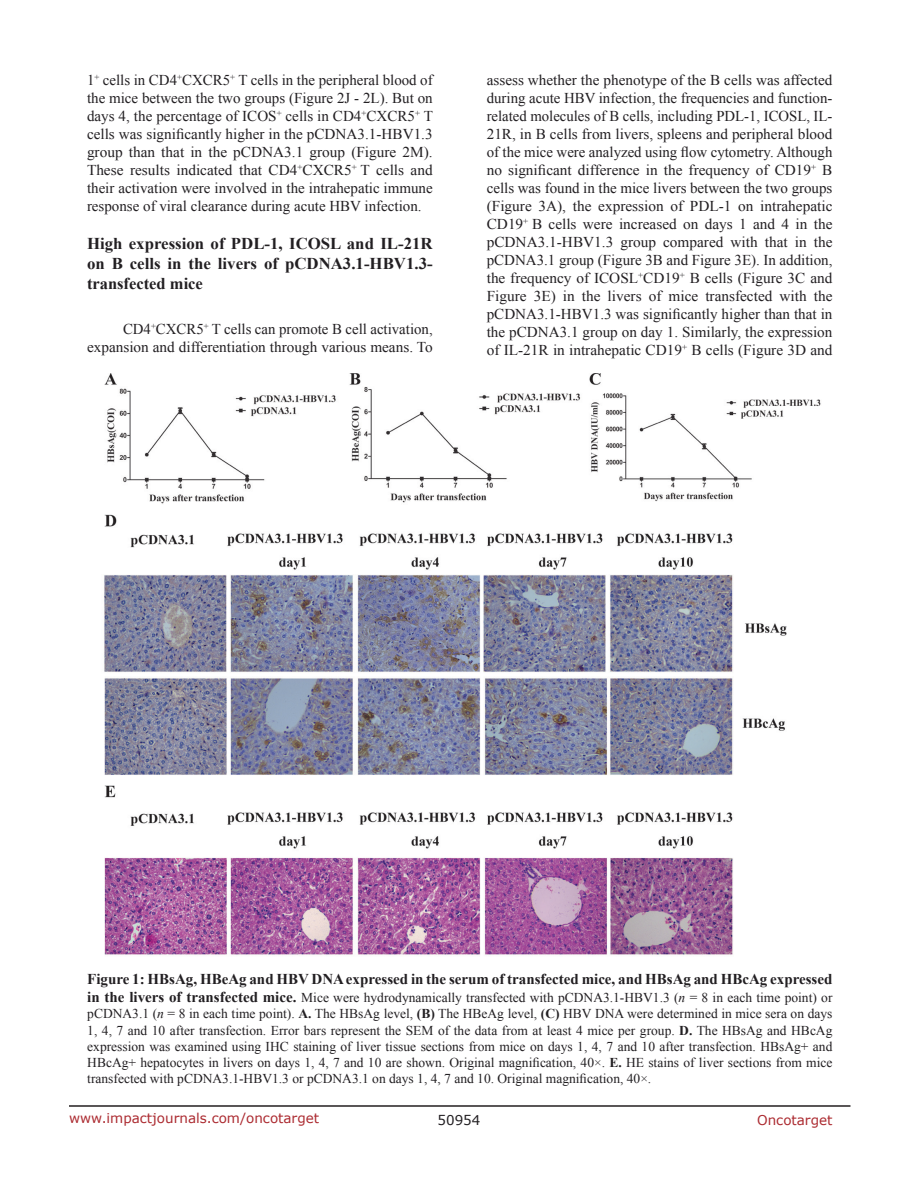
<style>
.page{position:relative;width:918px;height:1188px;background:#fff}
.page>*{position:absolute;margin:0;border:0;box-sizing:border-box;transform-origin:0 0}
.t1{font:700 16.5px/19.8px "Times New Roman";color:#221f22;text-align:justify}
.t2{font:15px/18px "Times New Roman";color:#221f22;text-align:justify}
.t3{font:700 15px "Times New Roman";color:#221f22}
.t4{font:13.5px/16.2px "Times New Roman";color:#221f22;text-align:justify}
.t5{font:13.5px "Verdana";color:#ac2b31}
.t6{font:13.5px "Verdana";color:#221f22}
.s1{font-weight:700;font-size:15px}
.s2{font-style:italic}
.s3{font-weight:700}
</style>
<div class="page">
<hr style="left:69px;top:1105px;width:781px;height:2px;background:#231f20">
<img style="left:104px;top:374px;width:717px;height:581px">
<p class="t2" style="left:87px;top:71px;width:348px">1<sup>+</sup> cells in CD4<sup>+</sup>CXCR5<sup>+</sup> T cells in the peripheral blood of the mice between the two groups (Figure 2J - 2L). But on days 4, the percentage of ICOS<sup>+</sup> cells in CD4<sup>+</sup>CXCR5<sup>+</sup> T cells was significantly higher in the pCDNA3.1-HBV1.3 group than that in the pCDNA3.1 group (Figure 2M).<br>These results indicated that CD4<sup>+</sup>CXCR5<sup>+</sup> T cells and their activation were involved in the intrahepatic immune response of viral clearance during acute HBV infection.</p>
<p class="t1" style="left:87px;top:233px;width:347px">High expression of PDL-1, ICOSL and IL-21R on B cells in the livers of pCDNA3.1-HBV1.3- transfected mice</p>
<p class="t2" style="left:87px;top:320px;width:347px;text-align:right">CD4<sup>+</sup>CXCR5<sup>+</sup> T cells can promote B cell activation, expansion and differentiation through various means. To</p>
<p class="t2" style="left:487px;top:71px;width:347px">assess whether the phenotype of the B cells was affected during acute HBV infection, the frequencies and function&shy;related molecules of B cells, including PDL-1, ICOSL, IL-21R, in B cells from livers, spleens and peripheral blood of the mice were analyzed using flow cytometry. Although no significant difference in the frequency of CD19<sup>+</sup> B cells was found in the mice livers between the two groups (Figure 3A), the expression of PDL-1 on intrahepatic CD19<sup>+</sup> B cells were increased on days 1 and 4 in the pCDNA3.1-HBV1.3 group compared with that in the pCDNA3.1 group (Figure 3B and Figure 3E). In addition, the frequency of ICOSL<sup>+</sup>CD19<sup>+</sup> B cells (Figure 3C and Figure 3E) in the livers of mice transfected with the pCDNA3.1-HBV1.3 was significantly higher than that in the pCDNA3.1 group on day 1. Similarly, the expression of IL-21R in intrahepatic CD19<sup>+</sup> B cells (Figure 3D and</p>
<p class="t3" style="left:87px;top:969px;width:747px">Figure 1: HBsAg, HBeAg and HBV DNA expressed in the serum of transfected mice, and HBsAg and HBcAg expressed</p>
<p class="t4" style="left:87px;top:989px;width:747px"><span class="s1">in the livers of transfected mice.</span> Mice were hydrodynamically transfected with pCDNA3.1-HBV1.3 (<span class="s2">n</span> = 8 in each time point) or pCDNA3.1 (<span class="s2">n</span> = 8 in each time point). <span class="s3">A.</span> The HBsAg level, <span class="s3">(B)</span> The HBeAg level, <span class="s3">(C)</span> HBV DNA were determined in mice sera on days 1, 4, 7 and 10 after transfection. Error bars represent the SEM of the data from at least 4 mice per group. <span class="s3">D.</span> The HBsAg and HBcAg expression was examined using IHC staining of liver tissue sections from mice on days 1, 4, 7 and 10 after transfection. HBsAg+ and HBcAg+ hepatocytes in livers on days 1, 4, 7 and 10 are shown. Original magnification, 40×. <span class="s3">E.</span> HE stains of liver sections from mice transfected with pCDNA3.1-HBV1.3 or pCDNA3.1 on days 1, 4, 7 and 10. Original magnification, 40×.</p>
<p class="t5" style="left:69px;top:1109px;width:252px">www.impactjournals.com/oncotarget</p>
<p class="t6" style="left:438px;top:1111px;width:44px">50954</p>
<p class="t5" style="left:757px;top:1111px;width:77px">Oncotarget</p>
</div>
